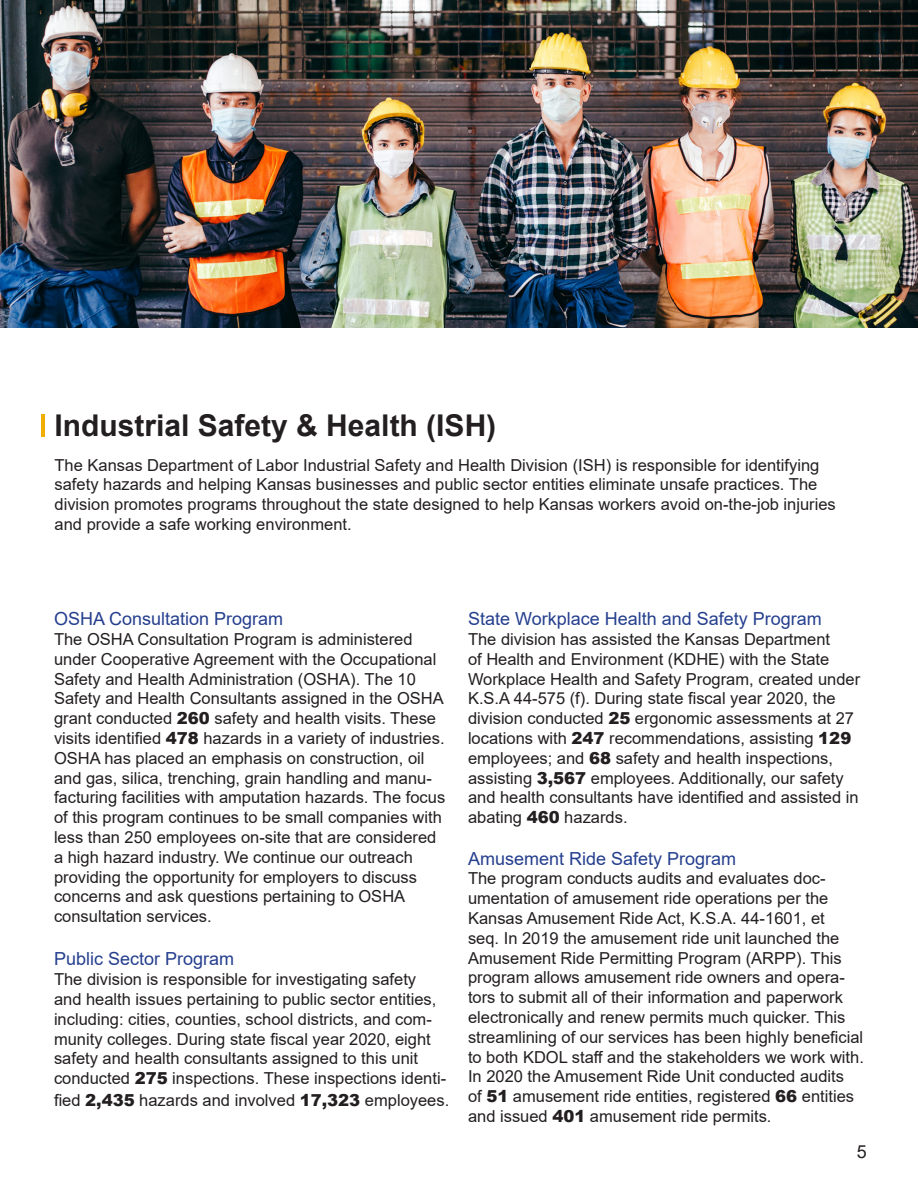
<style>
.page{position:relative;width:918px;height:1188px;background:#fff}
.page>*{position:absolute;margin:0;border:0;box-sizing:border-box;transform-origin:0 0}
.Heading{font:700 30px "Arial";color:#231f20}
.t1{font:18px "Arial";color:#253f8e}
.t2{font:18px "Arial";color:#231f20}
.t3{font:16.5px/19.8px "Arial";color:#231f20}
.s1{font-weight:900}
</style>
<div class="page">
<hr style="left:41px;top:414px;width:4px;height:23px;background:#f1ad02">
<img style="left:0;top:0;width:918px;height:328px">
<p class="Heading" style="left:55px;top:404px;width:443px">Industrial Safety &amp; Health (ISH)</p>
<p class="t3" style="left:55px;top:455px;width:783px">The Kansas Department of Labor Industrial Safety and Health Division (ISH) is responsible for identifying safety hazards and helping Kansas businesses and public sector entities eliminate unsafe practices. The division promotes programs throughout the state designed to help Kansas workers avoid on-the-job injuries and provide a safe working environment.</p>
<h2 class="t1" style="left:54px;top:606px;width:231px">OSHA Consultation Program</h2>
<p class="t3" style="left:54px;top:629px;width:393px">The OSHA Consultation Program is administered under Cooperative Agreement with the Occupational Safety and Health Administration (OSHA). The 10<br>Safety and Health Consultants assigned in the OSHA grant conducted <span class="s1">260</span> safety and health visits. These visits identified <span class="s1">478</span> hazards in a variety of industries.<br>OSHA has placed an emphasis on construction, oil and gas, silica, trenching, grain handling and manu&shy;facturing facilities with amputation hazards. The focus of this program continues to be small companies with less than 250 employees on-site that are considered a high hazard industry. We continue our outreach providing the opportunity for employers to discuss concerns and ask questions pertaining to OSHA consultation services.</p>
<h2 class="t1" style="left:54px;top:947px;width:182px">Public Sector Program</h2>
<p class="t3" style="left:54px;top:969px;width:394px">The division is responsible for investigating safety and health issues pertaining to public sector entities, including: cities, counties, school districts, and com&shy;munity colleges. During state fiscal year 2020, eight safety and health consultants assigned to this unit conducted <span class="s1">275</span> inspections. These inspections identi-</p>
<p class="t3" style="left:54px;top:1090px;width:397px">fied <span class="s1">2,435</span> hazards and involved <span class="s1">17,323</span> employees.</p>
<p class="t1" style="left:468px;top:606px;width:355px">State Workplace Health and Safety Program</p>
<p class="t3" style="left:468px;top:629px;width:394px">The division has assisted the Kansas Department<br>of Health and Environment (KDHE) with the State Workplace Health and Safety Program, created under K.S.A 44-575 (f). During state fiscal year 2020, the division conducted <span class="s1">25</span> ergonomic assessments at 27 locations with <span class="s1">247</span> recommendations, assisting <span class="s1">129 </span>employees; and <span class="s1">68</span> safety and health inspections, assisting <span class="s1">3,567</span> employees. Additionally, our safety and health consultants have identified and assisted in abating <span class="s1">460</span> hazards.</p>
<h2 class="t1" style="left:468px;top:846px;width:270px">Amusement Ride Safety Program</h2>
<p class="t3" style="left:468px;top:869px;width:397px">The program conducts audits and evaluates doc&shy;umentation of amusement ride operations per the Kansas Amusement Ride Act, K.S.A. 44-1601, et<br>seq. In 2019 the amusement ride unit launched the Amusement Ride Permitting Program (ARPP). This program allows amusement ride owners and opera&shy;tors to submit all of their information and paperwork electronically and renew permits much quicker. This streamlining of our services has been highly beneficial to both KDOL staff and the stakeholders we work with.<br>In 2020 the Amusement Ride Unit conducted audits<br>of <span class="s1">51</span> amusement ride entities, registered <span class="s1">66</span> entities and issued <span class="s1">401</span> amusement ride permits.</p>
<p class="t2" style="left:857px;top:1139px;width:12px">5</p>
</div>
